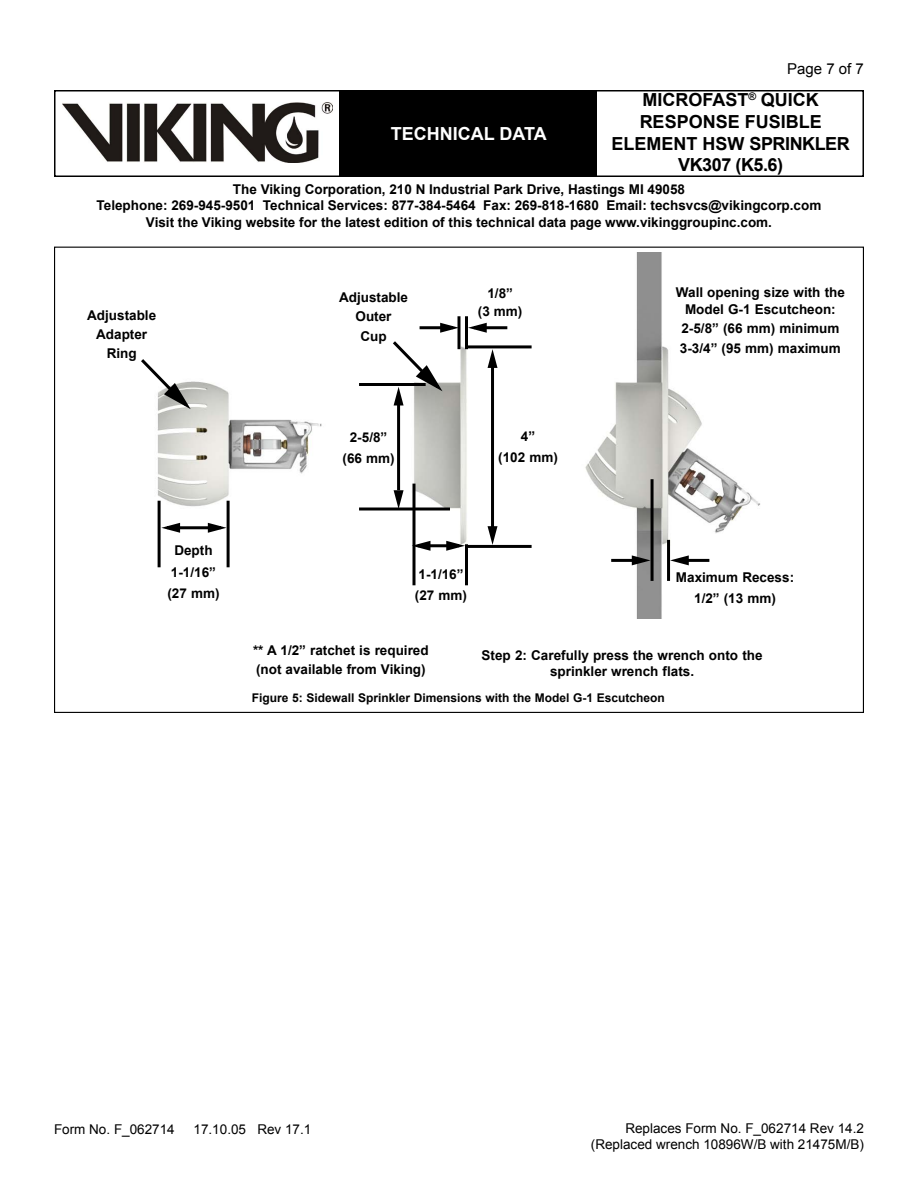
<style>
.page{position:relative;width:918px;height:1188px;background:#fff}
.page>*{position:absolute;margin:0;border:0;box-sizing:border-box;transform-origin:0 0}
.t1{font:700 18px/21.6px "Arial";color:#000;text-align:center}
.t2{font:700 18px "Arial";color:#fff}
.t3{font:15px "Arial";color:#000}
.t4{font:700 13.5px/19.5px "Arial";color:#000;text-align:center}
.t5{font:13.5px/16.2px "Arial";color:#000;text-align:right}
.t6{font:700 12px "Arial";color:#000}
</style>
<div class="page">
<div style="left:54px;top:90px;width:810px;height:87px;border:2px solid #000"></div>
<div style="left:340px;top:91px;width:257px;height:85px;background:#000"></div>
<img style="left:63px;top:102px;width:269px;height:60px">
<img style="left:157px;top:253px;width:603px;height:366px">
<svg style="left:141px;top:356px;width:50px;height:53px"></svg>
<hr style="left:158px;top:501px;width:3px;height:66px;background:#000">
<svg style="left:164px;top:521px;width:18px;height:14px"></svg>
<hr style="left:177px;top:526px;width:40px;height:3px;background:#000">
<hr style="left:227px;top:501px;width:3px;height:66px;background:#000">
<svg style="left:206px;top:521px;width:18px;height:14px"></svg>
<hr style="left:359px;top:383px;width:67px;height:3px;background:#000">
<hr style="left:397px;top:402px;width:3px;height:88px;background:#000">
<hr style="left:359px;top:508px;width:91px;height:3px;background:#000">
<svg style="left:392px;top:489px;width:14px;height:18px"></svg>
<svg style="left:412px;top:484px;width:4px;height:101px"></svg>
<svg style="left:414px;top:539px;width:18px;height:14px"></svg>
<hr style="left:426px;top:544px;width:30px;height:3px;background:#000">
<hr style="left:465px;top:544px;width:3px;height:41px;background:#000">
<svg style="left:445px;top:539px;width:18px;height:14px"></svg>
<hr style="left:465px;top:345px;width:67px;height:3px;background:#000">
<svg style="left:486px;top:351px;width:13px;height:18px"></svg>
<hr style="left:491px;top:365px;width:3px;height:169px;background:#000">
<hr style="left:465px;top:545px;width:67px;height:3px;background:#000">
<svg style="left:486px;top:525px;width:13px;height:18px"></svg>
<hr style="left:458px;top:316px;width:2px;height:33px;background:#000">
<hr style="left:465px;top:316px;width:3px;height:33px;background:#000">
<svg style="left:390px;top:321px;width:67px;height:86px"></svg>
<hr style="left:477px;top:326px;width:30px;height:3px;background:#000">
<svg style="left:470px;top:321px;width:18px;height:14px"></svg>
<hr style="left:651px;top:479px;width:3px;height:102px;background:#000">
<hr style="left:667px;top:540px;width:3px;height:41px;background:#000">
<hr style="left:611px;top:559px;width:30px;height:3px;background:#000">
<svg style="left:630px;top:553px;width:18px;height:14px"></svg>
<hr style="left:679px;top:559px;width:30px;height:3px;background:#000">
<svg style="left:672px;top:553px;width:18px;height:14px"></svg>
<h1 class="t2" style="left:391px;top:121px;width:13px">TECHNICAL</h1>
<h1 class="t2" style="left:499px;top:121px;width:26px">DATA</h1>
<p class="t3" style="left:787px;top:59px;width:78px">Page 7 of 7</p>
<h1 class="t1" style="left:611px;top:90px;width:240px">Microfast<sup>®</sup> quick response Fusible element hSW sprinkler<br>VK307 (K5.6)</h1>
<p class="t4" style="left:97px;top:182px;width:726px;line-height:16.2px">The Viking Corporation, 210 N Industrial Park Drive, Hastings MI 49058<br>Telephone: 269-945-9501 Technical Services: 877-384-5464 Fax: 269-818-1680 Email: techsvcs@vikingcorp.com<br>Visit the Viking website for the latest edition of this technical data page www.vikinggroupinc.com.</p>
<p class="t4" style="left:87px;top:306px;width:71px">Adjustable<br>Adapter<br>Ring</p>
<p class="t4" style="left:167px;top:540px;width:54px;line-height:21.3px">Depth<br>1-1/16” (27 mm)</p>
<p class="t4" style="left:339px;top:288px;width:71px">Adjustable<br>Outer<br>Cup</p>
<p class="t4" style="left:343px;top:427px;width:54px;line-height:21.3px">2-5/8” (66 mm)</p>
<p class="t4" style="left:478px;top:284px;width:46px;line-height:18.3px">1/8”<br>(3 mm)</p>
<p class="t4" style="left:498px;top:426px;width:61px;line-height:21.3px">4”<br>(102 mm)</p>
<p class="t4" style="left:415px;top:564px;width:54px;line-height:21.3px;text-align:left">1-1/16” (27 mm)</p>
<p class="t4" style="left:676px;top:285px;width:171px;line-height:16.2px">Wall opening size with the<br>Model G-1 Escutcheon:</p>
<p class="t4" style="left:680px;top:319px;width:162px;text-align:left">2-5/8” (66 mm) minimum<br>3-3/4” (95 mm) maximum</p>
<p class="t4" style="left:676px;top:567px;width:120px;line-height:21.3px">Maximum Recess:<br>1/2” (13 mm)</p>
<p class="t4" style="left:253px;top:641px;width:177px;text-align:left">** A 1/2” ratchet is required (not available from Viking)</p>
<p class="t4" style="left:482px;top:648px;width:282px;line-height:16.2px">Step 2: Carefully press the wrench onto the sprinkler wrench flats.</p>
<p class="t6" style="left:252px;top:690px;width:415px">Figure 5: Sidewall Sprinkler Dimensions with the Model G-1 Escutcheon</p>
<p class="t5" style="left:54px;top:1121px;width:122px">Form No. F_062714</p>
<p class="t5" style="left:194px;top:1121px;width:119px">17.10.05 Rev 17.1</p>
<p class="t5" style="left:591px;top:1120px;width:275px">Replaces Form No. F_062714 Rev 14.2 (Replaced wrench 10896W/B with 21475M/B)</p>
</div>
